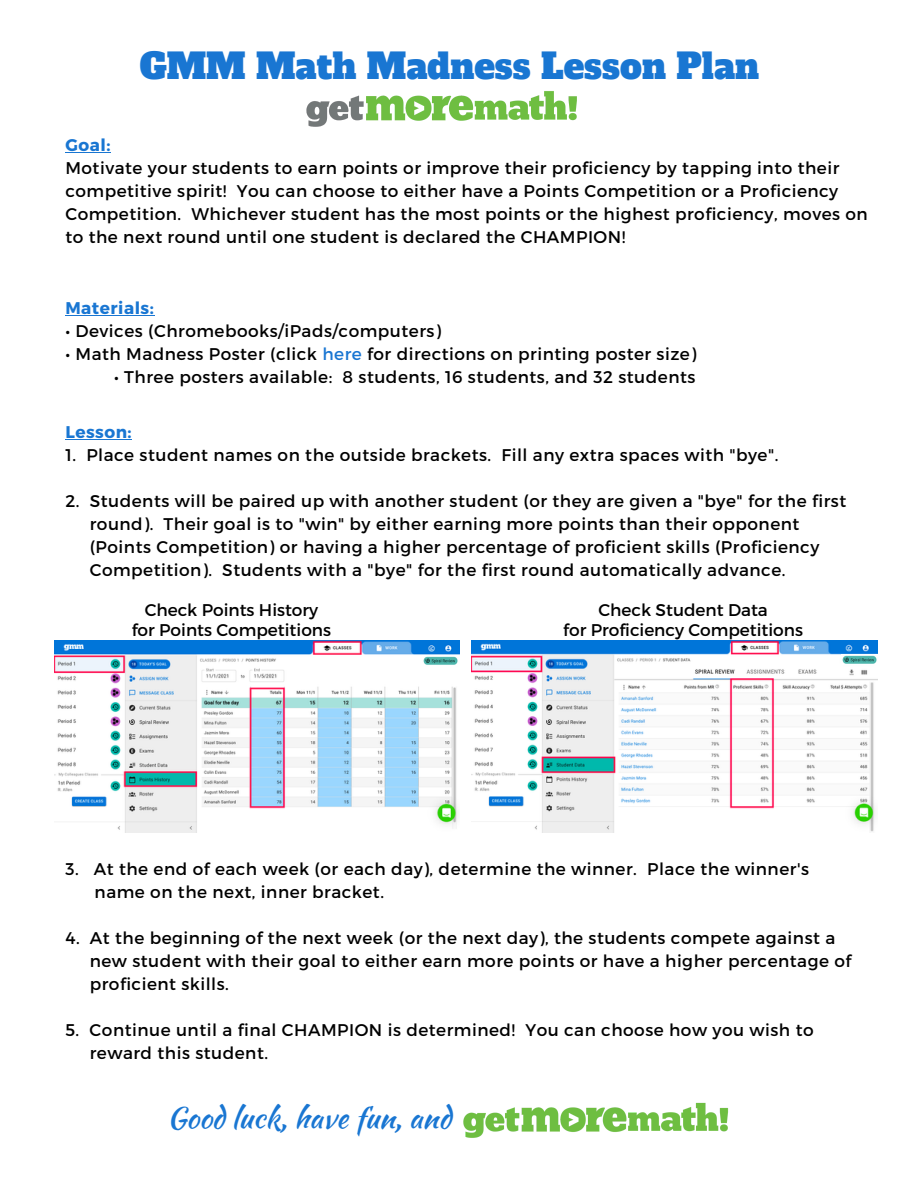
<style>
.page{position:relative;width:918px;height:1188px;background:#fff}
.page>*{position:absolute;margin:0;border:0;box-sizing:border-box;transform-origin:0 0}
.t1{font:34.5px "Alfa Slab One";color:#1976d2}
.t2{font:29.25px "Kaushan Script";color:#1976d2}
.t3{font:16.95px/23px "Montserrat";letter-spacing:.03em;color:#000}
.t4{font:16.95px "Montserrat";color:#000}
.t5{font:700 16.95px "Montserrat";letter-spacing:.03em;color:#1976d2}
.s1{color:#1976d2}
</style>
<div class="page">
<hr style="left:65px;top:152px;width:46px;height:1px;background:#1976d2">
<hr style="left:65px;top:315px;width:89px;height:1px;background:#1976d2">
<hr style="left:65px;top:439px;width:67px;height:1px;background:#1976d2">
<img style="left:306px;top:91px;width:271px;height:36px">
<img style="left:463px;top:1102px;width:266px;height:36px">
<img style="left:55px;top:640px;width:405px;height:192px">
<img style="left:472px;top:640px;width:406px;height:192px">
<img style="left:128px;top:717px;width:60px;height:10px">
<img style="left:545px;top:717px;width:61px;height:10px">
<img style="left:689px;top:664px;width:133px;height:12px">
<img style="left:841px;top:654px;width:36px;height:10px">
<div style="left:394px;top:657px;width:69px;height:8px;background:#fff"></div>
<img style="left:423px;top:656px;width:36px;height:10px">
<p class="t1" style="left:140px;top:44px;width:621px">GMM Math Madness Lesson Plan</p>
<h1 class="t5" style="left:65px;top:134px;width:47px">Goal:</h1>
<p class="t3" style="left:65px;top:156px;width:804px">Motivate your students to earn points or improve their proficiency by tapping into their competitive spirit! You can choose to either have a Points Competition or a Proficiency Competition. Whichever student has the most points or the highest proficiency, moves on to the next round until one student is declared the CHAMPION!</p>
<p class="t5" style="left:65px;top:297px;width:90px">Materials:</p>
<p class="t3" style="left:65px;top:319px;width:377px">• Devices (Chromebooks/iPads/computers)</p>
<p class="t3" style="left:65px;top:342px;width:632px">• Math Madness Poster (click <span class="s1">here</span> for directions on printing poster size)</p>
<p class="t3" style="left:114px;top:365px;width:583px">• Three posters available: 8 students, 16 students, and 32 students</p>
<p class="t5" style="left:65px;top:421px;width:68px">Lesson:</p>
<p class="t3" style="left:65px;top:443px;width:715px">1. Place student names on the outside brackets. Fill any extra spaces with "bye".</p>
<p class="t3" style="left:65px;top:489px;width:782px">2. Students will be paired up with another student (or they are given a "bye" for the first</p>
<p class="t3" style="left:90px;top:512px;width:711px">round). Their goal is to "win" by either earning more points than their opponent</p>
<p class="t3" style="left:90px;top:535px;width:731px">(Points Competition) or having a higher percentage of proficient skills (Proficiency</p>
<p class="t3" style="left:90px;top:558px;width:697px">Competition). Students with a "bye" for the first round automatically advance.</p>
<p class="t4" style="left:145px;top:599px;width:175px">Check Points History</p>
<p class="t4" style="left:132px;top:619px;width:201px">for Points Competitions</p>
<h2 class="t4" style="left:599px;top:599px;width:171px">Check Student Data</h2>
<p class="t4" style="left:563px;top:619px;width:241px">for Proficiency Competitions</p>
<p class="t3" style="left:65px;top:857px;width:745px">3. At the end of each week (or each day), determine the winner. Place the winner's</p>
<p class="t3" style="left:95px;top:880px;width:291px">name on the next, inner bracket.</p>
<p class="t3" style="left:65px;top:926px;width:771px">4. At the beginning of the next week (or the next day), the students compete against a</p>
<p class="t3" style="left:90px;top:949px;width:763px">new student with their goal to either earn more points or have a higher percentage of</p>
<p class="t3" style="left:90px;top:972px;width:141px">proficient skills.</p>
<p class="t3" style="left:65px;top:1018px;width:750px">5. Continue until a final CHAMPION is determined! You can choose how you wish to</p>
<p class="t3" style="left:90px;top:1041px;width:180px">reward this student.</p>
<p class="t2" style="left:167px;top:1097px;width:285px">Good luck, have fun, and</p>
</div>
